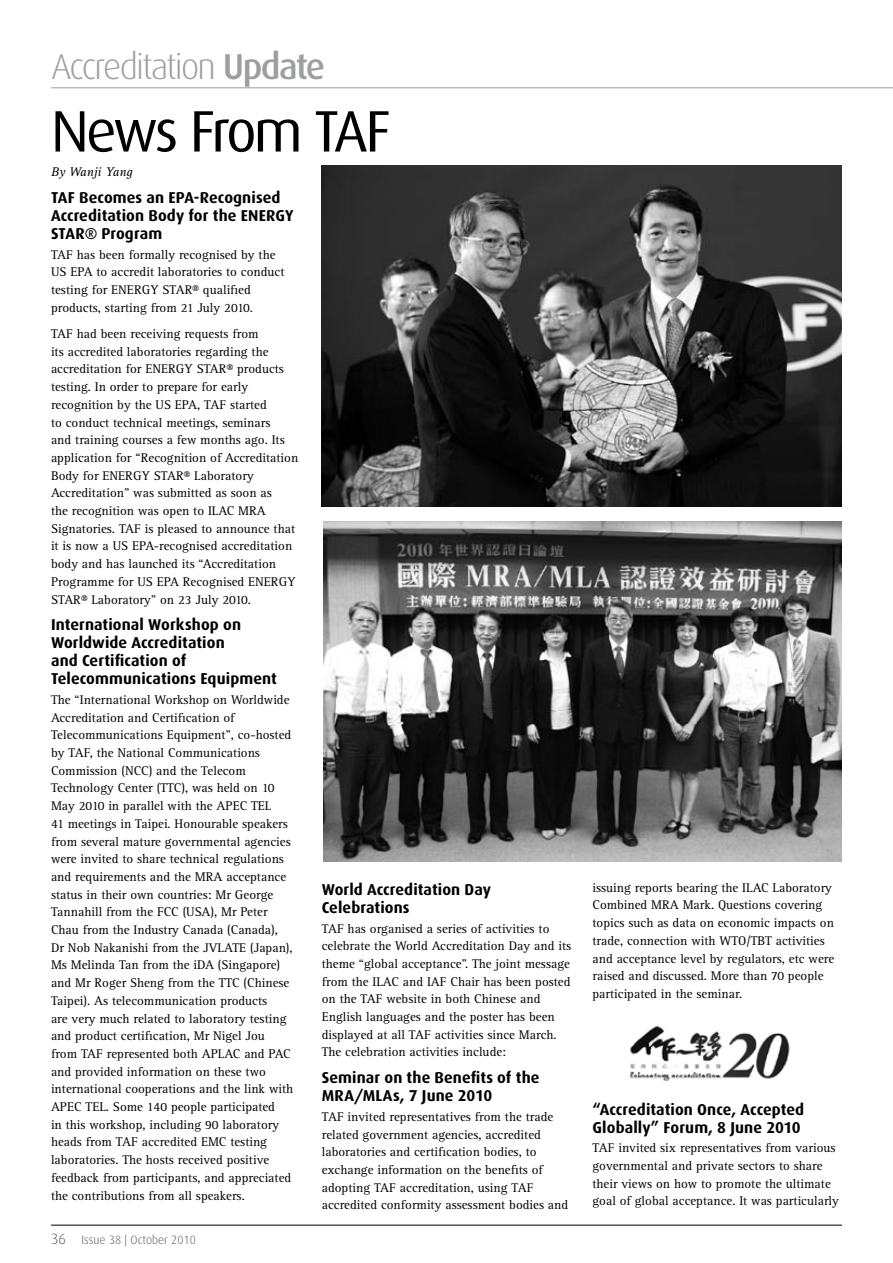
<style>
.page{position:relative;width:893px;height:1263px;background:#fff}
.page>*{position:absolute;margin:0;border:0;box-sizing:border-box;transform-origin:0 0}
.t1{font:58.5px "Dax";letter-spacing:-.06em;color:#000}
.t2{font:300 36px "Dax";letter-spacing:-.05em;color:#9c9e9f}
.t3{font:700 15.75px/18px "Dax";letter-spacing:.005em;color:#000}
.t4{font:13.05px/17.7px "Rotis Serif";color:#000}
.t5{font:italic 13.05px "Rotis Serif";color:#000}
.t6{font:300 12px "Dax";color:#58585a}
.s1{font-weight:500}
.s2{font-size:15px}
</style>
<div class="page">
<hr style="left:51px;top:1225px;width:791px;height:1px;background:#000">
<hr style="left:51px;top:87px;width:842px;height:1px;background:#9c9e9f">
<img style="left:322px;top:166px;width:520px;height:340px">
<img style="left:324px;top:522px;width:518px;height:340px">
<img style="left:630px;top:1026px;width:160px;height:55px">
<h2 class="t2" style="left:51px;top:47px;width:276px">Accreditation <span class="s1">Update</span></h2>
<h1 class="t1" style="left:51px;top:99px;width:334px">News From Taf</h1>
<p class="t5" style="left:51px;top:165px;width:83px">By Wanji Yang</p>
<p class="t3" style="left:51px;top:189px;width:244px">TAF Becomes an EPA-Recognised<br>Accreditation Body for the ENERGY<br>STAR® Program</p>
<p class="t4" style="left:51px;top:246px;width:235px">TAF has been formally recognised by the US EPA to accredit laboratories to conduct testing for ENERGY STAR® qualified products, starting from 21 July 2010.</p>
<p class="t4" style="left:51px;top:325px;width:249px">TAF had been receiving requests from<br>its accredited laboratories regarding the accreditation for ENERGY STAR® products testing. In order to prepare for early recognition by the US EPA, TAF started<br>to conduct technical meetings, seminars<br>and training courses a few months ago. Its application for “Recognition of Accreditation Body for ENERGY STAR® Laboratory Accreditation” was submitted as soon as<br>the recognition was open to ILAC MRA Signatories. TAF is pleased to announce that it is now a US EPA-recognised accreditation body and has launched its “Accreditation Programme for US EPA Recognised ENERGY STAR® Laboratory” on 23 July 2010.</p>
<p class="t3" style="left:51px;top:616px;width:227px">International Workshop on<br>Worldwide Accreditation<br>and Certification of<br>Telecommunications Equipment</p>
<p class="t4" style="left:51px;top:691px;width:244px">The “International Workshop on Worldwide Accreditation and Certification of Telecommunications Equipment”, co-hosted by TAF, the National Communications Commission (NCC) and the Telecom Technology Center (TTC), was held on 10<br>May 2010 in parallel with the APEC TEL<br>41 meetings in Taipei. Honourable speakers from several mature governmental agencies were invited to share technical regulations and requirements and the MRA acceptance status in their own countries: Mr George Tannahill from the FCC (USA), Mr Peter Chau from the Industry Canada (Canada), Dr Nob Nakanishi from the JVLATE (Japan), Ms Melinda Tan from the iDA (Singapore) and Mr Roger Sheng from the TTC (Chinese Taipei). As telecommunication products<br>are very much related to laboratory testing and product certification, Mr Nigel Jou from TAF represented both APLAC and PAC and provided information on these two international cooperations and the link with APEC TEL. Some 140 people participated<br>in this workshop, including 90 laboratory heads from TAF accredited EMC testing laboratories. The hosts received positive feedback from participants, and appreciated the contributions from all speakers.</p>
<p class="t6" style="left:51px;top:1233px;width:146px"><span class="s2">36</span> Issue 38 | October 2010</p>
<p class="t3" style="left:322px;top:880px;width:171px">World Accreditation Day<br>Celebrations</p>
<p class="t4" style="left:322px;top:920px;width:251px">TAF has organised a series of activities to celebrate the World Accreditation Day and its theme “global acceptance”. The joint message from the ILAC and IAF Chair has been posted on the TAF website in both Chinese and English languages and the poster has been displayed at all TAF activities since March.<br>The celebration activities include:</p>
<p class="t3" style="left:322px;top:1069px;width:219px">Seminar on the Benefits of the<br>MRA/MLAs, 7 June 2010</p>
<p class="t4" style="left:322px;top:1108px;width:248px">TAF invited representatives from the trade related government agencies, accredited laboratories and certification bodies, to exchange information on the benefits of adopting TAF accreditation, using TAF accredited conformity assessment bodies and</p>
<p class="t4" style="left:592px;top:879px;width:243px">issuing reports bearing the ILAC Laboratory Combined MRA Mark. Questions covering topics such as data on economic impacts on trade, connection with WTO/TBT activities and acceptance level by regulators, etc were raised and discussed. More than 70 people participated in the seminar.</p>
<p class="t3" style="left:592px;top:1100px;width:213px">“Accreditation Once, Accepted<br>Globally” Forum, 8 June 2010</p>
<p class="t4" style="left:592px;top:1139px;width:248px">TAF invited six representatives from various governmental and private sectors to share their views on how to promote the ultimate goal of global acceptance. It was particularly</p>
</div>
